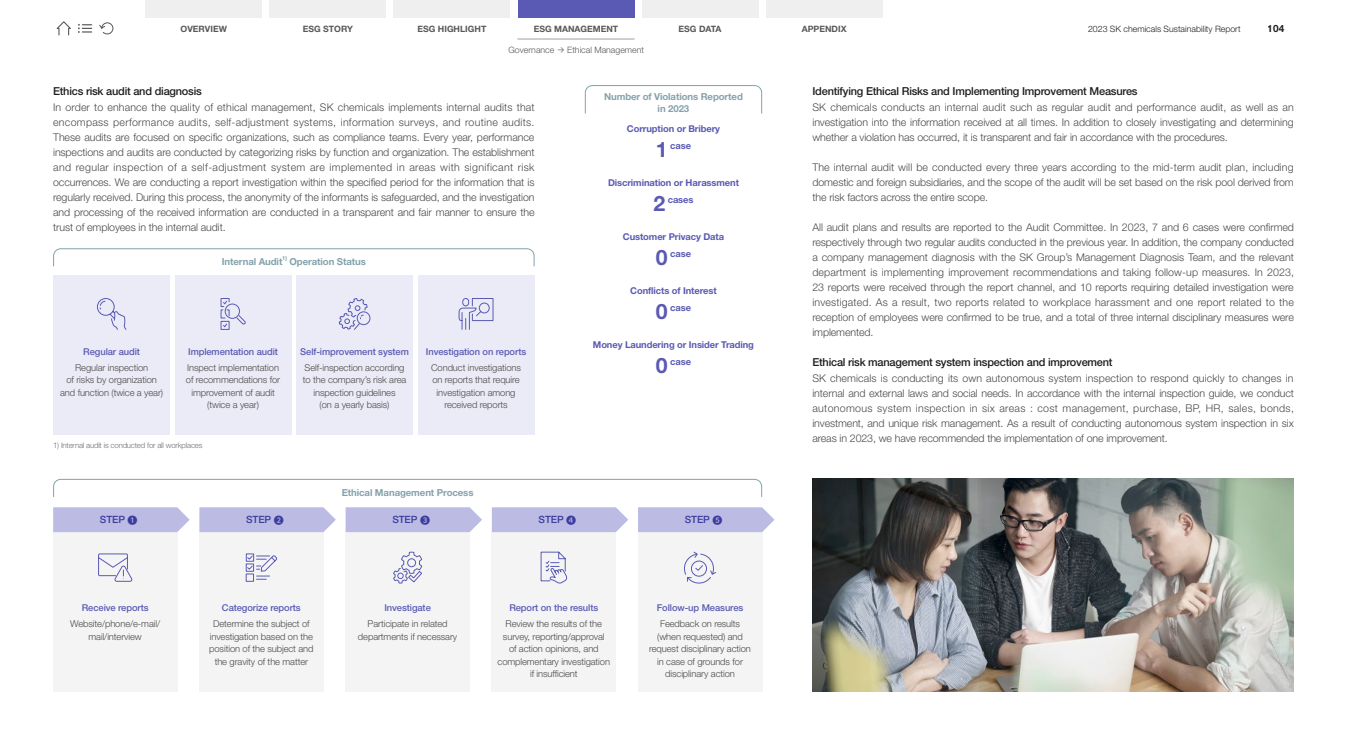
<style>
.page{position:relative;width:1347px;height:745px;background:#fff}
.page>*{position:absolute;margin:0;border:0;box-sizing:border-box;transform-origin:0 0}
.t1{font:700 21.25px "Helvetica Neue";color:#5a5ab4}
.t2{font:500 11px "Helvetica Neue";letter-spacing:-.02em;color:#1f1e1d}
.t3{font:300 10.62px/15px "Helvetica Neue";letter-spacing:-.01em;color:#4c4948;text-align:justify}
.t4{font:500 10px "Helvetica Neue";letter-spacing:-.01em;color:#3c3ca0}
.t5{font:700 10px "Helvetica Neue";color:#1f1e1d}
.t6{font:700 9.62px/12.5px "Helvetica Neue";letter-spacing:-.01em;color:#84a2ac;text-align:center}
.t7{font:300 9.38px/12.5px "Helvetica Neue";letter-spacing:-.01em;color:#4c4948;text-align:center}
.t8{font:500 9.38px "Helvetica Neue";letter-spacing:-.01em;color:#5a5ab4}
.t9{font:700 9.38px "Helvetica Neue";letter-spacing:-.01em;color:#5a5ab4}
.t10{font:700 8.75px "Helvetica Neue";color:#595757}
.t11{font:300 8.75px "Helvetica Neue";color:#1f1e1d}
.t12{font:300 8.75px "Helvetica Neue";color:#595757}
.t13{font:300 7.75px "Helvetica Neue";letter-spacing:-.02em;color:#727171}
.t14{font:700 5.62px "Helvetica Neue";color:#84a2ac}
.s1{font-family:"Pretendard"}
.s2{font-family:"Noto Sans CJ Kkr"}
</style>
<div class="page">
<svg style="left:584px;top:85px;width:178px;height:29px"></svg>
<svg style="left:53px;top:248px;width:482px;height:19px"></svg>
<img style="left:812px;top:478px;width:481px;height:213px">
<div style="left:53px;top:275px;width:117px;height:159px;background:#ebebf7"></div>
<div style="left:296px;top:275px;width:117px;height:159px;background:#ebebf7"></div>
<div style="left:175px;top:275px;width:116px;height:159px;background:#ebebf7"></div>
<div style="left:417px;top:275px;width:117px;height:159px;background:#ebebf7"></div>
<div style="left:53px;top:531px;width:124px;height:160px;background:#f4f4f4"></div>
<div style="left:345px;top:531px;width:124px;height:160px;background:#f4f4f4"></div>
<div style="left:492px;top:531px;width:124px;height:160px;background:#f4f4f4"></div>
<div style="left:638px;top:531px;width:124px;height:160px;background:#f4f4f4"></div>
<div style="left:199px;top:531px;width:124px;height:160px;background:#f4f4f4"></div>
<svg style="left:53px;top:478px;width:709px;height:19px"></svg>
<svg style="left:53px;top:507px;width:137px;height:24px;background:#bebee4"></svg>
<svg style="left:199px;top:507px;width:137px;height:24px;background:#bebee4"></svg>
<svg style="left:345px;top:507px;width:137px;height:24px;background:#bebee4"></svg>
<svg style="left:492px;top:507px;width:136px;height:24px;background:#bebee4"></svg>
<svg style="left:638px;top:507px;width:136px;height:24px;background:#bebee4"></svg>
<svg style="left:98px;top:553px;width:35px;height:29px"></svg>
<svg style="left:245px;top:553px;width:33px;height:29px"></svg>
<svg style="left:684px;top:551px;width:32px;height:32px"></svg>
<svg style="left:393px;top:551px;width:29px;height:32px"></svg>
<svg style="left:540px;top:551px;width:27px;height:33px"></svg>
<svg style="left:97px;top:298px;width:30px;height:32px"></svg>
<svg style="left:220px;top:298px;width:26px;height:32px"></svg>
<svg style="left:338px;top:298px;width:33px;height:32px"></svg>
<svg style="left:458px;top:298px;width:36px;height:32px"></svg>
<svg style="left:57px;top:21px;width:14px;height:14px"></svg>
<svg style="left:78px;top:24px;width:14px;height:9px"></svg>
<svg style="left:99px;top:22px;width:15px;height:13px"></svg>
<div style="left:269px;top:0;width:117px;height:18px;background:#efefef"></div>
<div style="left:393px;top:0;width:117px;height:18px;background:#efefef"></div>
<div style="left:145px;top:0;width:117px;height:18px;background:#efefef"></div>
<hr style="left:517px;top:39px;width:117px;height:1px;background:#9fa0a0">
<div style="left:517px;top:0;width:117px;height:18px;background:#5a5ab4"></div>
<div style="left:641px;top:0;width:117px;height:18px;background:#efefef"></div>
<div style="left:765px;top:0;width:117px;height:18px;background:#efefef"></div>
<p class="t10" style="left:181px;top:23px;width:48px">OVERVIEW</p>
<p class="t10" style="left:303px;top:23px;width:52px">ESG STORY</p>
<p class="t10" style="left:417px;top:23px;width:70px">ESG HIGHLIGHT</p>
<p class="t10" style="left:533px;top:23px;width:86px">ESG MANAGEMENT</p>
<p class="t10" style="left:678px;top:23px;width:44px">ESG DATA</p>
<p class="t10" style="left:801px;top:23px;width:46px">APPENDIX</p>
<p class="t11" style="left:1088px;top:23px;width:154px">2023 SK chemicals Sustainability Report</p>
<p class="t5" style="left:1267px;top:22px;width:18px">104</p>
<p class="t12" style="left:508px;top:44px;width:137px">Governance <span class="s1">→</span> Ethical Management</p>
<p class="t2" style="left:53px;top:84px;width:150px">Ethics risk audit and diagnosis</p>
<p class="t3" style="left:53px;top:99px;width:483px">In order to enhance the quality of ethical management, SK chemicals implements internal audits that encompass performance audits, self-adjustment systems, information surveys, and routine audits.<br>These audits are focused on specific organizations, such as compliance teams. Every year, performance inspections and audits are conducted by categorizing risks by function and organization. The establishment and regular inspection of a self-adjustment system are implemented in areas with significant risk occurrences. We are conducting a report investigation within the specified period for the information that is regularly received. During this process, the anonymity of the informants is safeguarded, and the investigation and processing of the received information are conducted in a transparent and fair manner to ensure the trust of employees in the internal audit.</p>
<p class="t6" style="left:222px;top:255px;width:62px">Internal Audit</p>
<p class="t14" style="left:282px;top:254px;width:6px">1)</p>
<p class="t6" style="left:289px;top:255px;width:78px">Operation Status</p>
<p class="t8" style="left:83px;top:345px;width:58px">Regular audit</p>
<p class="t7" style="left:60px;top:360px;width:104px">Regular inspection<br>of risks by organization and function (twice a year)</p>
<p class="t8" style="left:188px;top:345px;width:91px">Implementation audit</p>
<p class="t7" style="left:186px;top:360px;width:96px">Inspect implementation of recommendations for improvement of audit (twice a year)</p>
<p class="t13" style="left:53px;top:440px;width:151px">1) Internal audit is conducted for all workplaces</p>
<p class="t8" style="left:300px;top:345px;width:110px">Self-improvement system</p>
<p class="t7" style="left:303px;top:360px;width:105px">Self-inspection according to the company’s risk area inspection guidelines<br>(on a yearly basis)</p>
<p class="t8" style="left:426px;top:345px;width:102px">Investigation on reports</p>
<p class="t7" style="left:431px;top:360px;width:91px">Conduct investigations on reports that require investigation among received reports</p>
<p class="t6" style="left:342px;top:485px;width:133px">Ethical Management Process</p>
<p class="t6" style="left:604px;top:90px;width:140px">Number of Violations Reported in 2023</p>
<p class="t9" style="left:627px;top:123px;width:95px">Corruption or Bribery</p>
<h1 class="t1" style="left:656px;top:136px;width:13px">1</h1>
<p class="t9" style="left:670px;top:139px;width:22px">case</p>
<p class="t9" style="left:608px;top:177px;width:132px">Discrimination or Harassment</p>
<h1 class="t1" style="left:653px;top:190px;width:13px">2</h1>
<p class="t9" style="left:667px;top:193px;width:27px">cases</p>
<p class="t9" style="left:623px;top:231px;width:103px">Customer Privacy Data</p>
<h1 class="t1" style="left:656px;top:244px;width:13px">0</h1>
<p class="t9" style="left:670px;top:247px;width:22px">case</p>
<p class="t9" style="left:630px;top:285px;width:88px">Conflicts of Interest</p>
<h1 class="t1" style="left:656px;top:298px;width:13px">0</h1>
<p class="t9" style="left:670px;top:301px;width:22px">case</p>
<p class="t9" style="left:593px;top:339px;width:163px">Money Laundering or Insider Trading</p>
<h1 class="t1" style="left:656px;top:352px;width:13px">0</h1>
<p class="t9" style="left:670px;top:355px;width:22px">case</p>
<p class="t4" style="left:100px;top:513px;width:39px">STEP <span class="s2">❶</span></p>
<p class="t4" style="left:246px;top:513px;width:39px">STEP <span class="s2">❷</span></p>
<p class="t4" style="left:392px;top:513px;width:39px">STEP <span class="s2">❸</span></p>
<p class="t4" style="left:538px;top:513px;width:39px">STEP <span class="s2">❹</span></p>
<p class="t4" style="left:685px;top:513px;width:39px">STEP <span class="s2">❺</span></p>
<p class="t8" style="left:82px;top:601px;width:68px">Receive reports</p>
<p class="t7" style="left:70px;top:617px;width:91px">Website/phone/e-mail/ mail/interview</p>
<p class="t8" style="left:222px;top:601px;width:80px">Categorize reports</p>
<p class="t7" style="left:209px;top:617px;width:106px">Determine the subject of investigation based on the position of the subject and the gravity of the matter</p>
<p class="t8" style="left:384px;top:601px;width:48px">Investigate</p>
<p class="t7" style="left:358px;top:617px;width:101px">Participate in related departments if necessary</p>
<p class="t8" style="left:509px;top:601px;width:90px">Report on the results</p>
<p class="t7" style="left:497px;top:617px;width:114px">Review the results of the survey, reporting/approval<br>of action opinions, and complementary investigation if insufficient</p>
<p class="t8" style="left:657px;top:601px;width:88px">Follow-up Measures</p>
<p class="t7" style="left:649px;top:617px;width:103px">Feedback on results (when requested) and request disciplinary action in case of grounds for disciplinary action</p>
<p class="t2" style="left:812px;top:84px;width:327px">Identifying Ethical Risks and Implementing Improvement Measures</p>
<p class="t3" style="left:812px;top:99px;width:483px">SK chemicals conducts an internal audit such as regular audit and performance audit, as well as an investigation into the information received at all times. In addition to closely investigating and determining whether a violation has occurred, it is transparent and fair in accordance with the procedures.</p>
<p class="t3" style="left:812px;top:159px;width:483px">The internal audit will be conducted every three years according to the mid-term audit plan, including domestic and foreign subsidiaries, and the scope of the audit will be set based on the risk pool derived from the risk factors across the entire scope.</p>
<p class="t3" style="left:812px;top:219px;width:483px">All audit plans and results are reported to the Audit Committee. In 2023, 7 and 6 cases were confirmed respectively through two regular audits conducted in the previous year. In addition, the company conducted a company management diagnosis with the SK Group’s Management Diagnosis Team, and the relevant department is implementing improvement recommendations and taking follow-up measures. In 2023, 23 reports were received through the report channel, and 10 reports requiring detailed investigation were investigated. As a result, two reports related to workplace harassment and one report related to the reception of employees were confirmed to be true, and a total of three internal disciplinary measures were implemented.</p>
<p class="t2" style="left:812px;top:355px;width:302px">Ethical risk management system inspection and improvement</p>
<p class="t3" style="left:812px;top:370px;width:483px">SK chemicals is conducting its own autonomous system inspection to respond quickly to changes in internal and external laws and social needs. In accordance with the internal inspection guide, we conduct autonomous system inspection in six areas : cost management, purchase, BP, HR, sales, bonds, investment, and unique risk management. As a result of conducting autonomous system inspection in six areas in 2023, we have recommended the implementation of one improvement.</p>
</div>
